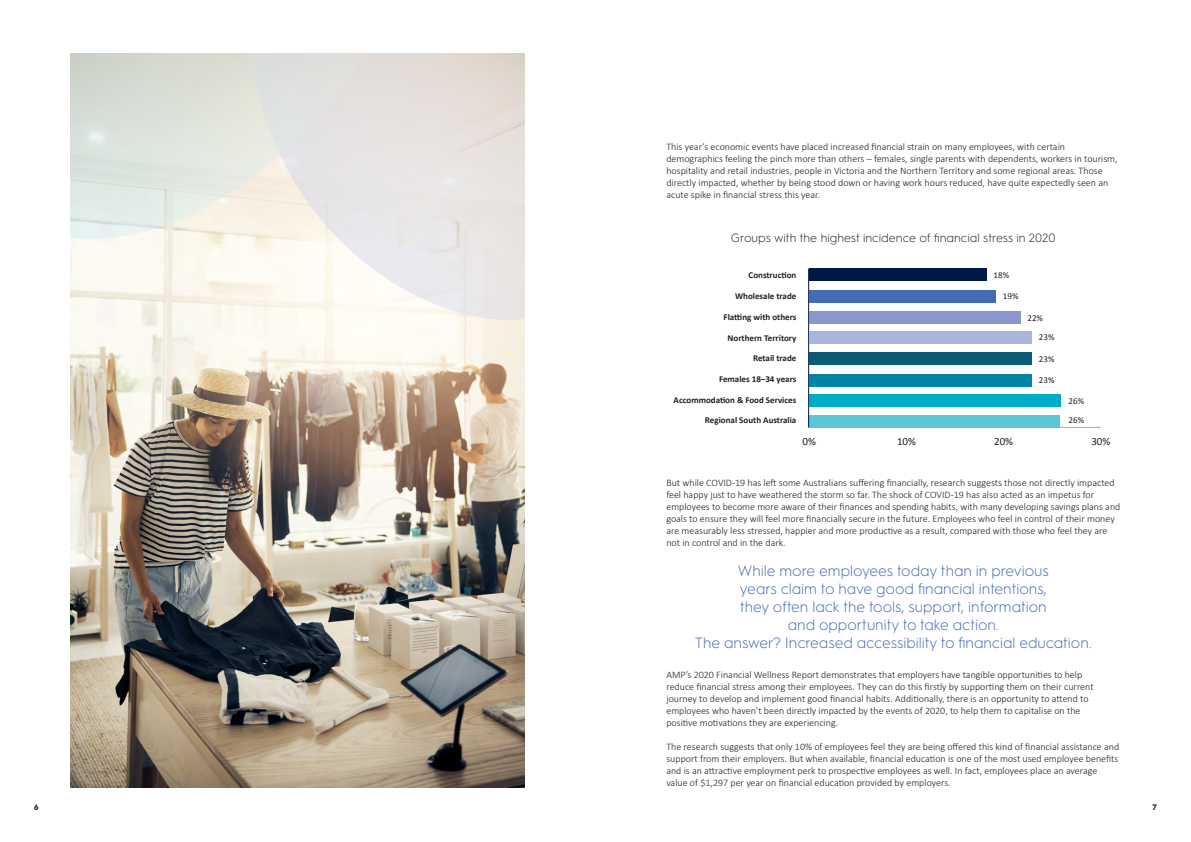
<style>
.page{position:relative;width:1191px;height:842px;background:#fff}
.page>*{position:absolute;margin:0;border:0;box-sizing:border-box;transform-origin:0 0}
.Pull_out_small{font:300 15px/18px "Hurme Geometric Sans 1";letter-spacing:-.005em;color:#436cb5;text-align:center}
.t1{font:300 12px "Hurme Geometric Sans 1";color:#231f20}
.t2{font:11px "Calibri";color:#231f20}
.AMP_body{font:300 10px/12px "Calibri";color:#231f20}
.t3{font:700 9px "Calibri";color:#231f20}
.t4{font:9px "Calibri";color:#231f20}
.t5{font:700 8px "Hurme Geometric Sans 1";color:#231f20}
</style>
<div class="page">
<div style="left:808px;top:415px;width:252px;height:12px;background:#5cc6d9"></div>
<hr style="left:808px;top:269px;width:1px;height:158px;background:#001845">
<div style="left:809px;top:269px;width:177px;height:12px;background:#001845"></div>
<div style="left:809px;top:290px;width:186px;height:12px;background:#436cb5"></div>
<div style="left:809px;top:311px;width:212px;height:13px;background:#8898cc"></div>
<div style="left:809px;top:331px;width:222px;height:13px;background:#aab5db"></div>
<div style="left:809px;top:353px;width:222px;height:12px;background:#0b5d75"></div>
<div style="left:809px;top:374px;width:222px;height:12px;background:#0085a7"></div>
<div style="left:809px;top:394px;width:251px;height:13px;background:#00abc8"></div>
<hr style="left:808px;top:427px;width:292px;height:1px;background:#a1a5ae">
<img style="left:71px;top:302px;width:453px;height:486px">
<svg style="left:235px;top:54px;width:289px;height:269px;background:#ebe6e1"></svg>
<svg style="left:71px;top:54px;width:373px;height:248px"></svg>
<p class="AMP_body" style="left:666px;top:140px;width:453px">This year’s economic events have placed increased financial strain on many employees, with certain demographics feeling the pinch more than others – females, single parents with dependents, workers in tourism, hospitality and retail industries, people in Victoria and the Northern Territory and some regional areas. Those directly impacted, whether by being stood down or having work hours reduced, have quite expectedly seen an acute spike in financial stress this year.</p>
<p class="t1" style="left:731px;top:230px;width:326px">Groups with the highest incidence of financial stress in 2020</p>
<p class="t3" style="left:748px;top:270px;width:49px">Construction</p>
<p class="t3" style="left:735px;top:290px;width:63px">Wholesale trade</p>
<p class="t3" style="left:723px;top:311px;width:74px">Flatting with others</p>
<p class="t3" style="left:727px;top:332px;width:70px">Northern Territory</p>
<p class="t3" style="left:753px;top:352px;width:45px">Retail trade</p>
<p class="t3" style="left:719px;top:373px;width:79px">Females 18–34 years</p>
<p class="t3" style="left:673px;top:394px;width:124px">Accommodation &amp; Food Services</p>
<p class="t3" style="left:705px;top:415px;width:93px">Regional South Australia</p>
<p class="t4" style="left:993px;top:269px;width:17px">18%</p>
<p class="t4" style="left:1003px;top:291px;width:17px">19%</p>
<p class="t4" style="left:1027px;top:312px;width:17px">22%</p>
<p class="t4" style="left:1039px;top:331px;width:17px">23%</p>
<p class="t4" style="left:1039px;top:353px;width:17px">23%</p>
<p class="t4" style="left:1039px;top:374px;width:17px">23%</p>
<p class="t4" style="left:1068px;top:396px;width:17px">26%</p>
<p class="t4" style="left:1068px;top:414px;width:17px">26%</p>
<p class="t2" style="left:802px;top:434px;width:15px">0%</p>
<p class="t2" style="left:897px;top:434px;width:21px">10%</p>
<p class="t2" style="left:994px;top:434px;width:21px">20%</p>
<p class="t2" style="left:1091px;top:434px;width:21px">30%</p>
<p class="AMP_body" style="left:666px;top:476px;width:455px">But while COVID-19 has left some Australians suffering financially, research suggests those not directly impacted feel happy just to have weathered the storm so far. The shock of COVID-19 has also acted as an impetus for employees to become more aware of their finances and spending habits, with many developing savings plans and goals to ensure they will feel more financially secure in the future. Employees who feel in control of their money are measurably less stressed, happier and more productive as a result, compared with those who feel they are not in control and in the dark.</p>
<p class="Pull_out_small" style="left:695px;top:561px;width:398px">While more employees today than in previous<br>years claim to have good financial intentions,<br>they often lack the tools, support, information<br>and opportunity to take action.<br>The answer? Increased accessibility to financial education.</p>
<p class="AMP_body" style="left:666px;top:668px;width:429px">AMP’s 2020 Financial Wellness Report demonstrates that employers have tangible opportunities to help reduce financial stress among their employees. They can do this firstly by supporting them on their current journey to develop and implement good financial habits. Additionally, there is an opportunity to attend to employees who haven’t been directly impacted by the events of 2020, to help them to capitalise on the positive motivations they are experiencing.</p>
<p class="AMP_body" style="left:666px;top:740px;width:454px">The research suggests that only 10% of employees feel they are being offered this kind of financial assistance and support from their employers. But when available, financial education is one of the most used employee benefits and is an attractive employment perk to prospective employees as well. In fact, employees place an average value of $1,297 per year on financial education provided by employers.</p>
<p class="t5" style="left:34px;top:801px;width:6px">6</p>
<p class="t5" style="left:1152px;top:801px;width:6px">7</p>
</div>
